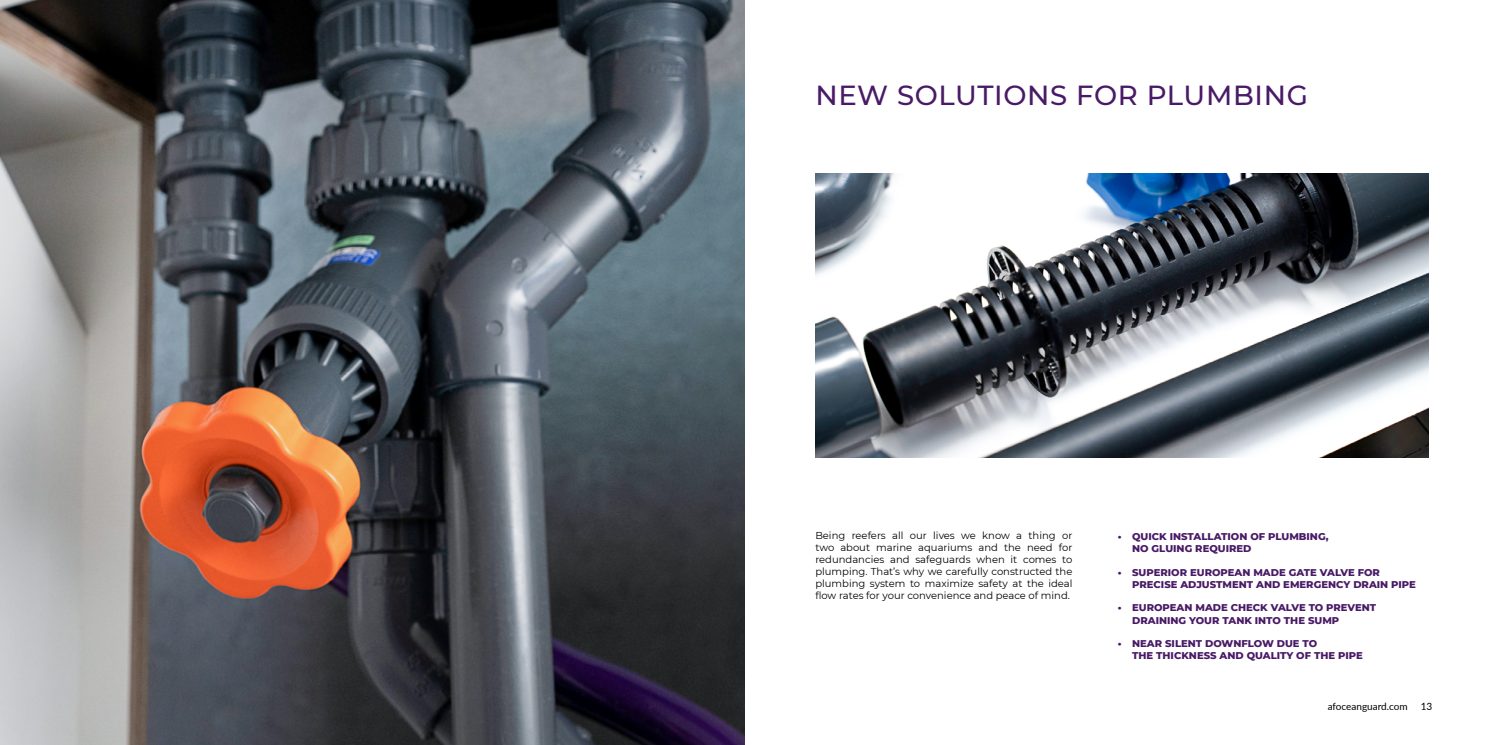
<style>
.page{position:relative;width:1489px;height:745px;background:#fff}
.page>*{position:absolute;margin:0;border:0;box-sizing:border-box;transform-origin:0 0}
.t1{font:500 27.5px "Montserrat";letter-spacing:.025em;color:#491a66}
.t2{font:10px/12px "Montserrat";color:#000;text-align:justify}
.t3{font:800 10px/12.5px "Montserrat";color:#491a66}
.t4{font:10px "Lato";color:#000}
</style>
<div class="page">
<img style="left:815px;top:173px;width:613px;height:284px">
<img style="left:0;top:0;width:744px;height:744px">
<h1 class="t1" style="left:815px;top:76px;width:494px">NEW SOLUTIONS FOR PLUMBING</h1>
<p class="t2" style="left:815px;top:529px;width:258px">Being reefers all our lives we know a thing or two about marine aquariums and the need for redundancies and safeguards when it comes to plumping. That’s why we carefully constructed the plumbing system to maximize safety at the ideal flow rates for your convenience and peace of mind.</p>
<p class="t3" style="left:1132px;top:529px;width:198px;text-indent:-14px">• QUICK INSTALLATION OF PLUMBING,<br>NO GLUING REQUIRED</p>
<p class="t3" style="left:1132px;top:564px;width:285px;text-indent:-14px">• SUPERIOR EUROPEAN MADE GATE VALVE FOR<br>PRECISE ADJUSTMENT AND EMERGENCY DRAIN PIPE</p>
<p class="t3" style="left:1132px;top:600px;width:245px;text-indent:-14px">• EUROPEAN MADE CHECK VALVE TO PREVENT<br>DRAINING YOUR TANK INTO THE SUMP</p>
<p class="t3" style="left:1132px;top:636px;width:232px;text-indent:-14px">• NEAR SILENT DOWNFLOW DUE TO<br>THE THICKNESS AND QUALITY OF THE PIPE</p>
<p class="t4" style="left:1327px;top:698px;width:82px">afoceanguard.com</p>
<p class="t4" style="left:1420px;top:698px;width:13px">13</p>
</div>
